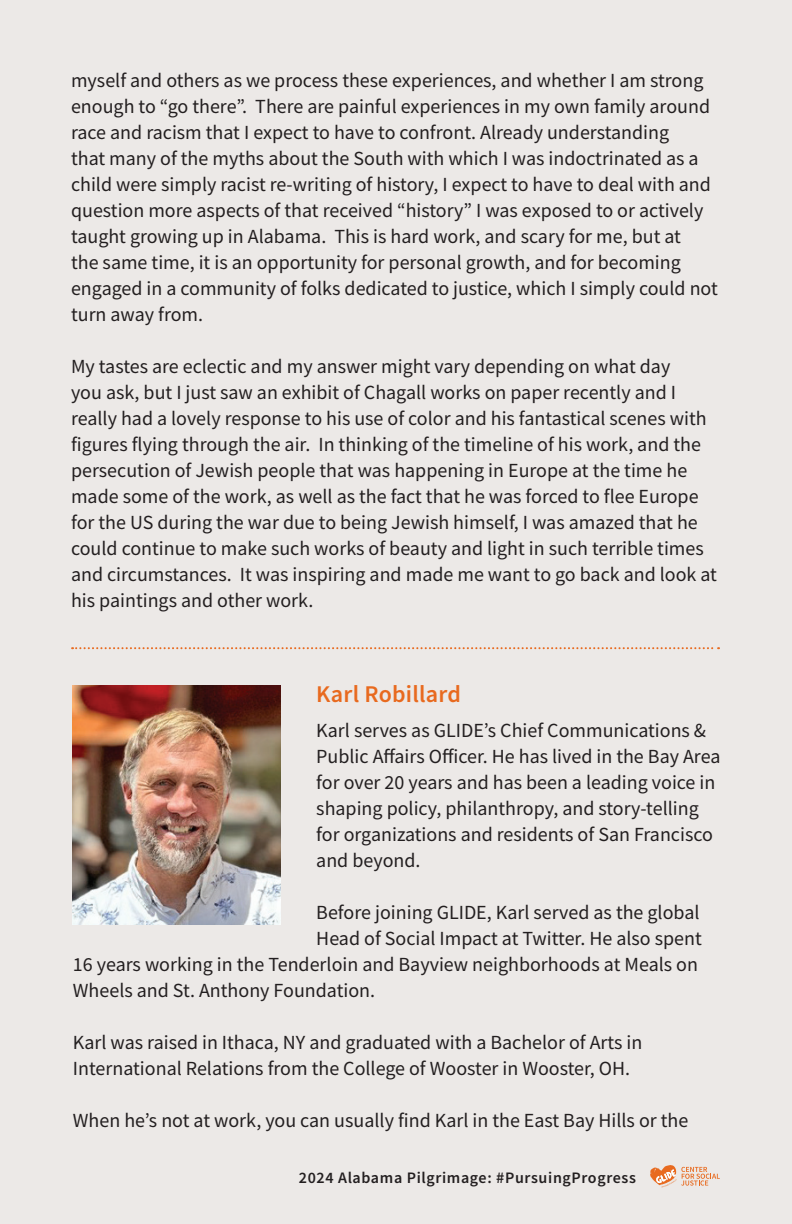
<style>
.page{position:relative;width:792px;height:1224px;background:#ece9e7}
.page>*{position:absolute;margin:0;border:0;box-sizing:border-box;transform-origin:0 0}
.t1{font:600 24px "Source Sans Pro";letter-spacing:.01em;color:#e86a1f}
.t2{font:20px/26px "Source Sans Pro";color:#231f20}
.t3{font:600 16px "Source Sans Pro";letter-spacing:.04em;color:#231f20}
</style>
<div class="page">
<svg style="left:650px;top:1165px;width:70px;height:23px"></svg>
<svg style="left:72px;top:647px;width:647px;height:2px"></svg>
<img style="left:73px;top:686px;width:207px;height:239px">
<p class="t2" style="left:71px;top:67px;width:648px">myself and others as we process these experiences, and whether I am strong enough to “go there”. There are painful experiences in my own family around race and racism that I expect to have to confront. Already understanding<br>that many of the myths about the South with which I was indoctrinated as a child were simply racist re-writing of history, I expect to have to deal with and question more aspects of that received “history” I was exposed to or actively taught growing up in Alabama. This is hard work, and scary for me, but at<br>the same time, it is an opportunity for personal growth, and for becoming engaged in a community of folks dedicated to justice, which I simply could not turn away from.</p>
<p class="t2" style="left:71px;top:353px;width:648px">My tastes are eclectic and my answer might vary depending on what day<br>you ask, but I just saw an exhibit of Chagall works on paper recently and I really had a lovely response to his use of color and his fantastical scenes with figures flying through the air. In thinking of the timeline of his work, and the persecution of Jewish people that was happening in Europe at the time he made some of the work, as well as the fact that he was forced to flee Europe for the US during the war due to being Jewish himself, I was amazed that he could continue to make such works of beauty and light in such terrible times and circumstances. It was inspiring and made me want to go back and look at his paintings and other work.</p>
<p class="t1" style="left:316px;top:679px;width:146px">Karl Robillard</p>
<p class="t2" style="left:316px;top:718px;width:406px">Karl serves as GLIDE’s Chief Communications &amp; Public Affairs Officer. He has lived in the Bay Area for over 20 years and has been a leading voice in shaping policy, philanthropy, and story-telling for organizations and residents of San Francisco and beyond.</p>
<p class="t2" style="left:316px;top:900px;width:385px">Before joining GLIDE, Karl served as the global</p>
<p class="t2" style="left:316px;top:926px;width:387px">Head of Social Impact at Twitter. He also spent</p>
<p class="t2" style="left:73px;top:952px;width:627px">16 years working in the Tenderloin and Bayview neighborhoods at Meals on</p>
<p class="t2" style="left:73px;top:978px;width:304px">Wheels and St. Anthony Foundation.</p>
<p class="t2" style="left:73px;top:1030px;width:571px">Karl was raised in Ithaca, NY and graduated with a Bachelor of Arts in<br>International Relations from the College of Wooster in Wooster, OH.</p>
<p class="t2" style="left:73px;top:1108px;width:617px">When he’s not at work, you can usually find Karl in the East Bay Hills or the</p>
<p class="t3" style="left:299px;top:1167px;width:339px">2024 Alabama Pilgrimage: #PursuingProgress</p>
</div>
